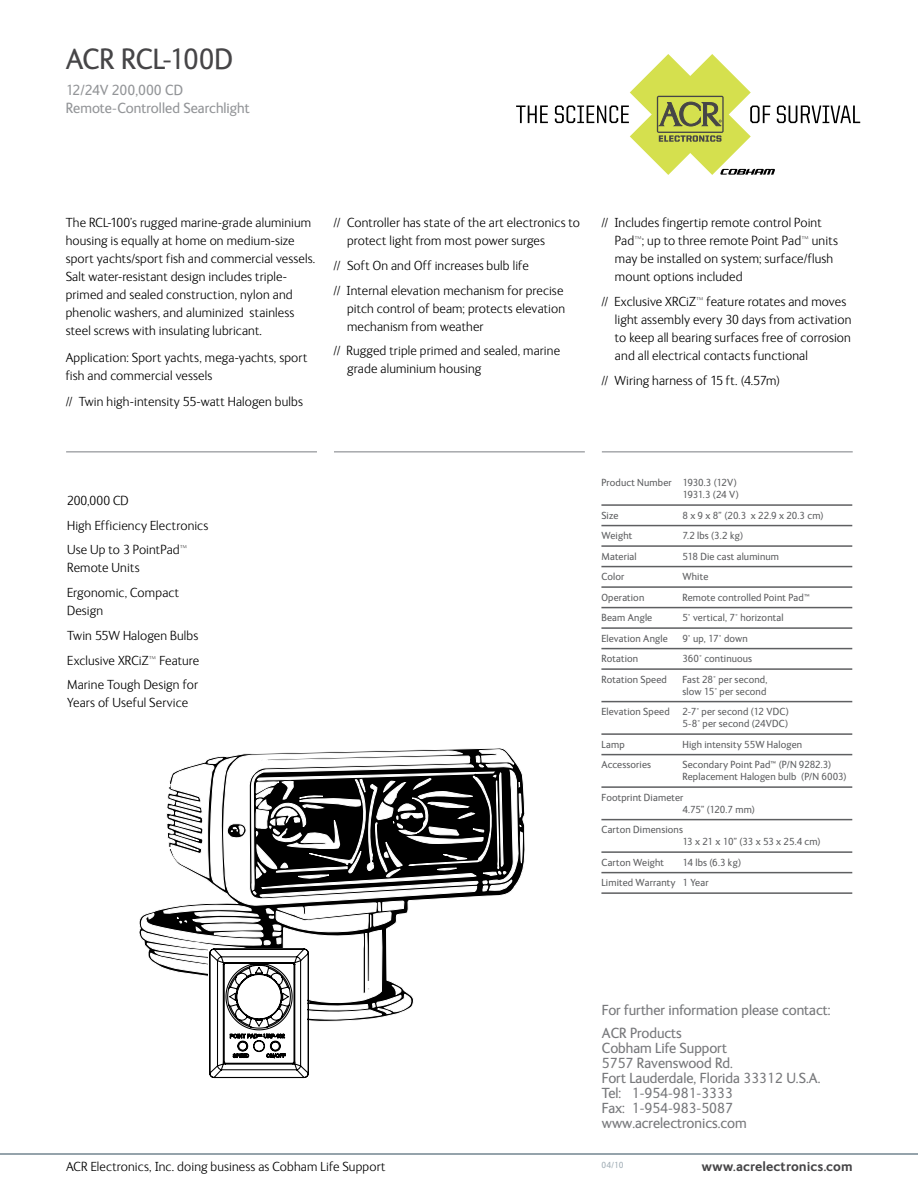
<style>
.page{position:relative;width:918px;height:1188px;background:#fff}
.page>*{position:absolute;margin:0;border:0;box-sizing:border-box;transform-origin:0 0}
.t1{font:30px "FS Ingrid";letter-spacing:-.005em;color:#464547}
.t2{font:15px/15px "FS Ingrid";color:#77787b}
.t3{font:15px/18px "FS Ingrid";letter-spacing:.005em;color:#939598}
.t4{font:300 13.5px/18px "FS Ingrid";letter-spacing:.01em;color:#000}
.t5{font:700 13.5px "FS Ingrid";letter-spacing:.01em;color:#464547}
.t6{font:10.5px/12px "FS Ingrid";letter-spacing:.015em;color:#5e5f61}
.t7{font:9px "FS Ingrid";color:#a0adb5}
</style>
<div class="page">
<hr style="left:66px;top:451px;width:251px;height:2px;background:#a7a9ac">
<hr style="left:334px;top:451px;width:251px;height:2px;background:#a7a9ac">
<hr style="left:602px;top:451px;width:251px;height:2px;background:#a7a9ac">
<hr style="left:0;top:1153px;width:918px;height:2px;background:#95a3ab">
<svg style="left:516px;top:106px;width:32px;height:17px"></svg>
<svg style="left:555px;top:54px;width:305px;height:121px"></svg>
<hr style="left:601px;top:504px;width:251px;height:2px;background:#5e5f61">
<hr style="left:601px;top:525px;width:251px;height:1px;background:#5e5f61">
<hr style="left:601px;top:545px;width:251px;height:2px;background:#5e5f61">
<hr style="left:601px;top:566px;width:251px;height:1px;background:#5e5f61">
<hr style="left:601px;top:586px;width:251px;height:2px;background:#5e5f61">
<hr style="left:601px;top:607px;width:251px;height:1px;background:#5e5f61">
<hr style="left:601px;top:627px;width:251px;height:2px;background:#5e5f61">
<hr style="left:601px;top:648px;width:251px;height:1px;background:#5e5f61">
<hr style="left:601px;top:668px;width:251px;height:2px;background:#5e5f61">
<hr style="left:601px;top:701px;width:251px;height:1px;background:#5e5f61">
<hr style="left:601px;top:733px;width:251px;height:2px;background:#5e5f61">
<hr style="left:601px;top:754px;width:251px;height:1px;background:#5e5f61">
<hr style="left:601px;top:786px;width:251px;height:2px;background:#5e5f61">
<hr style="left:601px;top:819px;width:251px;height:1px;background:#5e5f61">
<hr style="left:601px;top:851px;width:251px;height:2px;background:#5e5f61">
<hr style="left:601px;top:872px;width:251px;height:1px;background:#5e5f61">
<hr style="left:601px;top:892px;width:251px;height:2px;background:#5e5f61">
<svg style="left:140px;top:749px;width:383px;height:330px"></svg>
<h1 class="t1" style="left:66px;top:43px;width:169px">ACR RCL-100D</h1>
<p class="t3" style="left:66px;top:82px;width:186px">12/24V 200,000 CD<br>Remote-Controlled Searchlight</p>
<p class="t4" style="left:66px;top:214px;width:251px">The RCL-100’s rugged marine-grade aluminium housing is equally at home on medium-size sport yachts/sport fish and commercial vessels.<br>Salt water-resistant design includes triple&shy;primed and sealed construction, nylon and phenolic washers, and aluminized stainless steel screws with insulating lubricant.</p>
<p class="t4" style="left:66px;top:348px;width:243px">Application: Sport yachts, mega-yachts, sport fish and commercial vessels</p>
<p class="t4" style="left:66px;top:393px;width:239px">// Twin high-intensity 55-watt Halogen bulbs</p>
<p class="t4" style="left:347px;top:214px;width:234px;text-indent:-14px">// Controller has state of the art electronics to protect light from most power surges</p>
<p class="t4" style="left:334px;top:253px;width:231px;line-height:24.8px">// Soft On and Off increases bulb life<br>// Internal elevation mechanism for precise</p>
<p class="t4" style="left:347px;top:299px;width:220px">pitch control of beam; protects elevation mechanism from weather</p>
<p class="t4" style="left:347px;top:342px;width:215px;text-indent:-14px">// Rugged triple primed and sealed, marine grade aluminium housing</p>
<p class="t4" style="left:615px;top:214px;width:224px;text-indent:-14px">// Includes fingertip remote control Point Pad™; up to three remote Point Pad™ units may be installed on system; surface/flush mount options included</p>
<p class="t4" style="left:615px;top:293px;width:238px;text-indent:-14px">// Exclusive XRCiZ™ feature rotates and moves light assembly every 30 days from activation to keep all bearing surfaces free of corrosion and all electrical contacts functional</p>
<p class="t4" style="left:601px;top:371px;width:180px">// Wiring harness of 15 ft. (4.57m)</p>
<p class="t4" style="left:67px;top:488px;width:143px;line-height:24.8px">200,000 CD<br>High Efficiency Electronics<br>Use Up to 3 PointPad™</p>
<p class="t4" style="left:67px;top:556px;width:113px;line-height:24.8px">Remote Units<br>Ergonomic, Compact</p>
<p class="t4" style="left:67px;top:598px;width:134px;line-height:24.8px">Design<br>Twin 55W Halogen Bulbs<br>Exclusive XRCiZ™ Feature<br>Marine Tough Design for</p>
<p class="t4" style="left:67px;top:694px;width:122px">Years of Useful Service</p>
<p class="t6" style="left:601px;top:477px;width:139px;text-align:right">Product Number 1930.3 (12V)<br>1931.3 (24 V)</p>
<p class="t6" style="left:601px;top:509px;width:18px">Size</p>
<p class="t6" style="left:682px;top:509px;width:143px">8 x 9 x 8” (20.3 x 22.9 x 20.3 cm)</p>
<p class="t6" style="left:601px;top:530px;width:32px">Weight</p>
<p class="t6" style="left:682px;top:530px;width:62px">7.2 lbs (3.2 kg)</p>
<p class="t6" style="left:601px;top:551px;width:37px">Material</p>
<p class="t6" style="left:682px;top:551px;width:98px">518 Die cast aluminum</p>
<p class="t6" style="left:601px;top:571px;width:24px">Color</p>
<p class="t6" style="left:682px;top:571px;width:27px">White</p>
<p class="t6" style="left:601px;top:592px;width:44px">Operation</p>
<p class="t6" style="left:682px;top:592px;width:129px">Remote controlled Point Pad™</p>
<p class="t6" style="left:601px;top:612px;width:52px">Beam Angle</p>
<p class="t6" style="left:682px;top:612px;width:103px">5° vertical, 7° horizontal</p>
<p class="t6" style="left:601px;top:633px;width:68px">Elevation Angle</p>
<p class="t6" style="left:682px;top:633px;width:67px">9° up, 17° down</p>
<p class="t6" style="left:601px;top:653px;width:38px">Rotation</p>
<p class="t6" style="left:682px;top:653px;width:71px">360° continuous</p>
<p class="t6" style="left:601px;top:674px;width:67px">Rotation Speed</p>
<p class="t6" style="left:682px;top:674px;width:87px">Fast 28° per second, slow 15° per second</p>
<p class="t6" style="left:601px;top:706px;width:189px;text-align:right">Elevation Speed 2-7° per second (12 VDC)<br>5-8° per second (24VDC)</p>
<p class="t6" style="left:601px;top:739px;width:25px">Lamp</p>
<p class="t6" style="left:682px;top:739px;width:121px">High intensity 55W Halogen</p>
<p class="t6" style="left:601px;top:759px;width:51px">Accessories</p>
<p class="t6" style="left:682px;top:759px;width:166px">Secondary Point Pad™ (P/N 9282.3)<br>Replacement Halogen bulb (P/N 6003)</p>
<p class="t6" style="left:682px;top:792px;width:74px;text-indent:-81px">Footprint Diameter<br>4.75” (120.7 mm)</p>
<p class="t6" style="left:682px;top:824px;width:140px;text-indent:-81px">Carton Dimensions<br>13 x 21 x 10” (33 x 53 x 25.4 cm)</p>
<p class="t6" style="left:601px;top:857px;width:64px">Carton Weight</p>
<p class="t6" style="left:601px;top:852px;width:141px;line-height:20.5px;text-indent:81px">14 lbs (6.3 kg)<br>Limited Warranty 1 Year</p>
<p class="t2" style="left:602px;top:998px;width:230px;line-height:23.5px">For further information please contact:<br>ACR Products</p>
<p class="t2" style="left:602px;top:1041px;width:220px">Cobham Life Support<br>5757 Ravenswood Rd.<br>Fort Lauderdale, Florida 33312 U.S.A.<br>Tel: 1-954-981-3333<br>Fax: 1-954-983-5087 www.acrelectronics.com</p>
<p class="t4" style="left:66px;top:1158px;width:321px">ACR Electronics, Inc. doing business as Cobham Life Support</p>
<p class="t7" style="left:602px;top:1160px;width:23px">04/10</p>
<p class="t5" style="left:702px;top:1159px;width:152px">www.acrelectronics.com</p>
</div>
